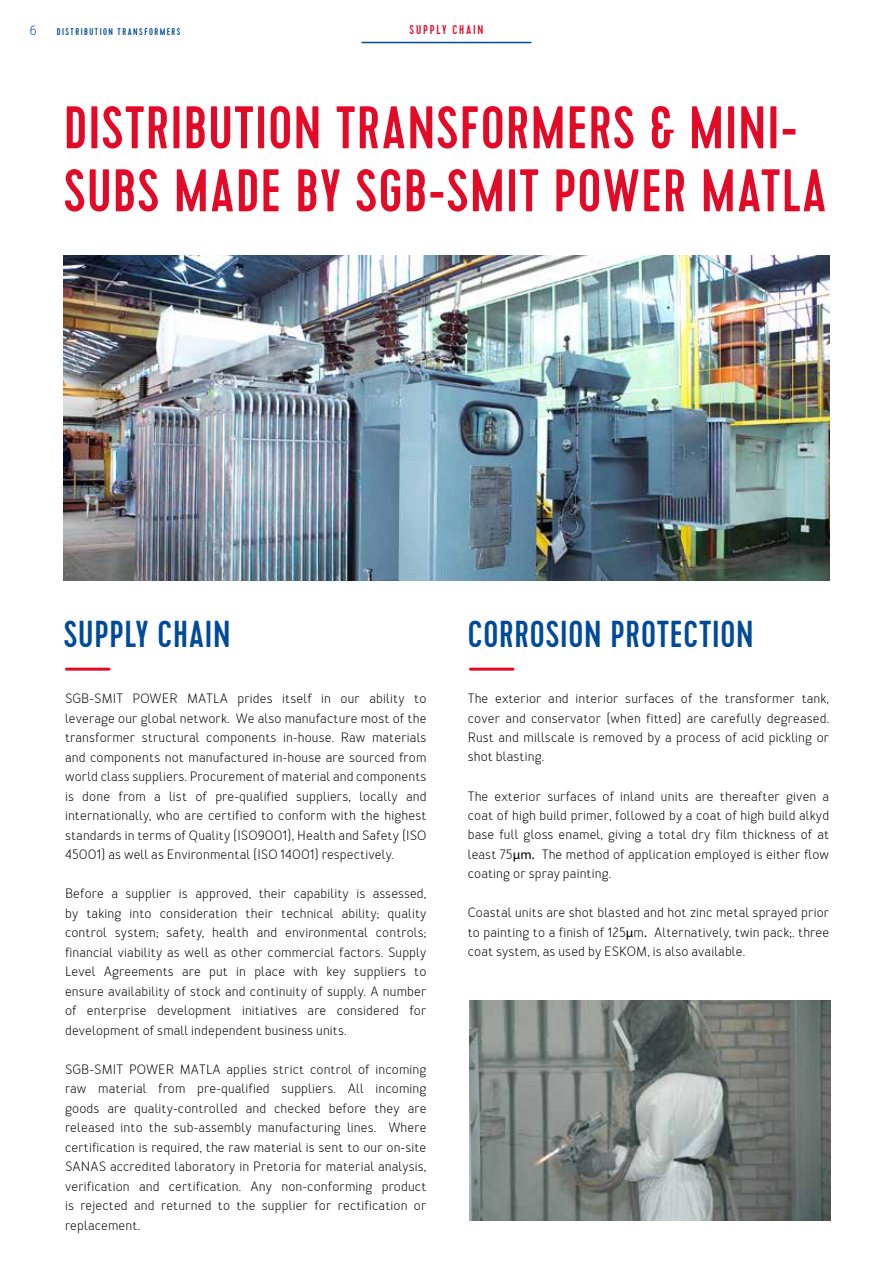
<style>
.page{position:relative;width:893px;height:1263px;background:#fff}
.page>*{position:absolute;margin:0;border:0;box-sizing:border-box;transform-origin:0 0}
.t1{font:500 60px/63px "Cervo";letter-spacing:.02em;color:#e30a28}
.t2{font:500 37.5px "Cervo";letter-spacing:.02em;color:#004a99}
.t3{font:13.5px/19.5px "Merlo";letter-spacing:.01em;color:#000;text-align:justify}
.t4{font:13.5px "Merlo";color:#004a99}
.t5{font:500 12.75px "Cervo";letter-spacing:.145em;color:#e30a28}
.t6{font:500 9.75px "Cervo";letter-spacing:.155em;color:#004a99}
.s1{font-family:"Myriad Pro"}
</style>
<div class="page">
<hr style="left:362px;top:42px;width:169px;height:1px;background:#004a99">
<hr style="left:67px;top:668px;width:42px;height:3px;background:#e30a28">
<hr style="left:470px;top:668px;width:43px;height:3px;background:#e30a28">
<img style="left:469px;top:1001px;width:361px;height:219px">
<img style="left:64px;top:255px;width:765px;height:325px">
<p class="t4" style="left:30px;top:23px;width:9px">6</p>
<p class="t6" style="left:57px;top:26px;width:125px">DISTRIBUTION TRANSFORMERS</p>
<p class="t5" style="left:409px;top:23px;width:75px">SUPPLY CHAIN</p>
<h1 class="t1" style="left:64px;top:98px;width:764px">DISTRIBUTION TRANSFORMERS &amp; MINI-<br>SUBS MADE BY SGB-SMIT POWER MATLA</h1>
<h2 class="t2" style="left:64px;top:612px;width:168px">SUPPLY CHAIN</h2>
<h2 class="t2" style="left:468px;top:612px;width:287px">CORROSION PROTECTION</h2>
<p class="t3" style="left:65px;top:689px;width:363px">SGB-SMIT POWER MATLA prides itself in our ability to leverage our global network. We also manufacture most of the transformer structural components in-house. Raw materials and components not manufactured in-house are sourced from world class suppliers. Procurement of material and components is done from a list of pre-qualified suppliers, locally and internationally, who are certified to conform with the highest standards in terms of Quality (ISO9001), Health and Safety (ISO 45001) as well as Environmental (ISO 14001) respectively.</p>
<p class="t3" style="left:65px;top:884px;width:363px">Before a supplier is approved, their capability is assessed, by taking into consideration their technical ability; quality control system; safety, health and environmental controls; financial viability as well as other commercial factors. Supply Level Agreements are put in place with key suppliers to ensure availability of stock and continuity of supply. A number of enterprise development initiatives are considered for development of small independent business units.</p>
<p class="t3" style="left:65px;top:1059px;width:363px">SGB-SMIT POWER MATLA applies strict control of incoming raw material from pre-qualified suppliers. All incoming goods are quality-controlled and checked before they are released into the sub-assembly manufacturing lines. Where certification is required, the raw material is sent to our on-site SANAS accredited laboratory in Pretoria for material analysis, verification and certification. Any non-conforming product is rejected and returned to the supplier for rectification or replacement.</p>
<p class="t3" style="left:468px;top:689px;width:363px">The exterior and interior surfaces of the transformer tank, cover and conservator (when fitted) are carefully degreased.<br>Rust and millscale is removed by a process of acid pickling or shot blasting.</p>
<p class="t3" style="left:468px;top:786px;width:363px">The exterior surfaces of inland units are thereafter given a coat of high build primer, followed by a coat of high build alkyd base full gloss enamel, giving a total dry film thickness of at least 75<span class="s1">μm.</span> The method of application employed is either flow coating or spray painting.</p>
<p class="t3" style="left:468px;top:903px;width:363px">Coastal units are shot blasted and hot zinc metal sprayed prior to painting to a finish of 125<span class="s1">μ</span>m<span class="s1">.</span> Alternatively, twin pack;. three coat system, as used by ESKOM, is also available.</p>
</div>
